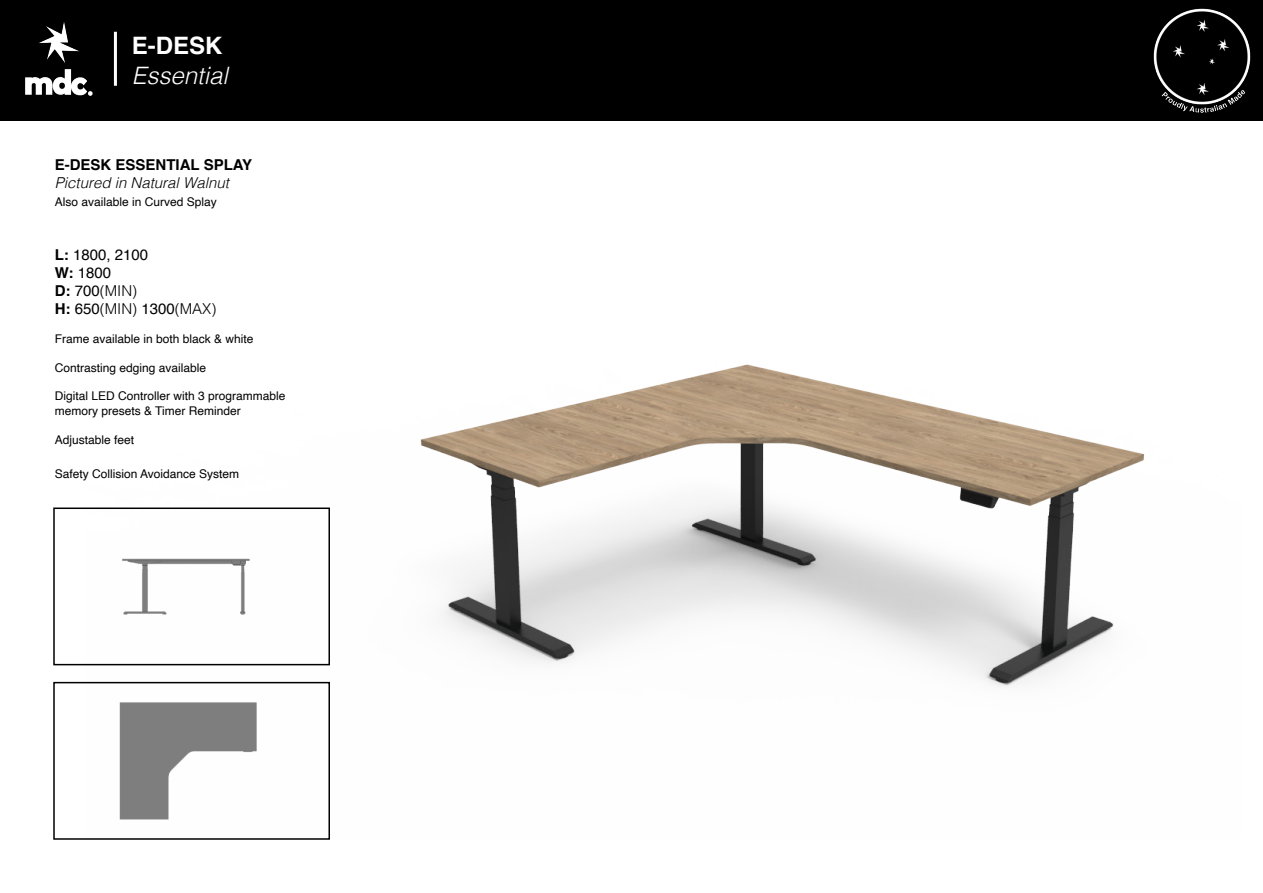
<style>
.page{position:relative;width:1263px;height:893px;background:#fff}
.page>*{position:absolute;margin:0;border:0;box-sizing:border-box;transform-origin:0 0}
.t1{font:italic 300 24px "Helvetica";color:#fff}
.t2{font:700 24px "Helvetica";color:#fff}
.t3{font:300 15px "Helvetica";color:#000}
.t4{font:italic 300 15px "Helvetica";color:#000}
.t5{font:700 15px "Helvetica";color:#000}
.t6{font:15px "Helvetica";color:#000}
.t7{font:12px "Helvetica";color:#000}
.s1{font-weight:700}
.s2{font-weight:400}
</style>
<div class="page">
<div style="left:0;top:0;width:1263px;height:121px;background:#000"></div>
<img style="left:25px;top:22px;width:68px;height:74px">
<hr style="left:114px;top:32px;width:3px;height:54px;background:#fff">
<img style="left:86px;top:364px;width:1058px;height:323px">
<img style="left:86px;top:685px;width:204px;height:135px">
<div style="left:53px;top:682px;width:277px;height:158px;border:2px solid #000"></div>
<img style="left:86px;top:510px;width:237px;height:152px">
<div style="left:53px;top:507px;width:277px;height:158px;border:2px solid #000"></div>
<img style="left:1153px;top:8px;width:98px;height:105px">
<p class="t2" style="left:132px;top:26px;width:92px">E-DESK</p>
<p class="t1" style="left:132px;top:55px;width:98px">Essential</p>
<p class="t5" style="left:55px;top:153px;width:199px">E-DESK ESSENTIAL SPLAY</p>
<p class="t4" style="left:55px;top:170px;width:176px">Pictured in Natural Walnut</p>
<p class="t7" style="left:55px;top:193px;width:164px">Also available in Curved Splay</p>
<p class="t6" style="left:55px;top:243px;width:95px"><span class="s1">L:</span> 1800, 2100</p>
<p class="t6" style="left:55px;top:261px;width:58px"><span class="s1">W:</span> 1800</p>
<p class="t3" style="left:55px;top:278px;width:84px"><span class="s1">D:</span> <span class="s2">700</span>(MIN)</p>
<p class="t3" style="left:55px;top:296px;width:163px"><span class="s1">H:</span> <span class="s2">650</span>(MIN) <span class="s2">1300</span>(MAX)</p>
<p class="t7" style="left:55px;top:329px;width:200px">Frame available in both black &amp; white</p>
<p class="t7" style="left:55px;top:358px;width:153px">Contrasting edging available</p>
<p class="t7" style="left:55px;top:387px;width:232px">Digital LED Controller with 3 programmable</p>
<p class="t7" style="left:55px;top:401px;width:188px">memory presets &amp; Timer Reminder</p>
<p class="t7" style="left:55px;top:430px;width:81px">Adjustable feet</p>
<p class="t7" style="left:55px;top:464px;width:186px">Safety Collision Avoidance System</p>
</div>
